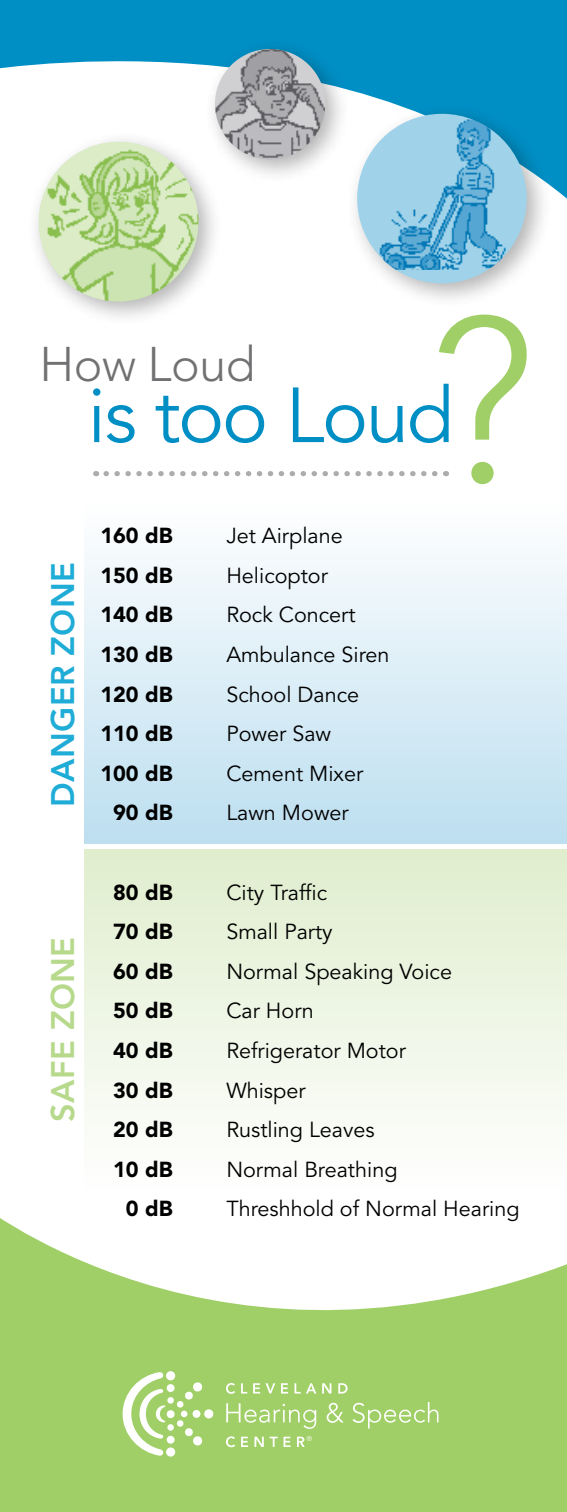
<style>
.page{position:relative;width:567px;height:1512px;background:#fff}
.page>*{position:absolute;margin:0;border:0;box-sizing:border-box;transform-origin:0 0}
.t1{font:300 231.7px "Avenir LT Std";color:#a0cf67}
.t2{font:77.35px "Avenir LT Std";letter-spacing:-.025em;color:#008fc5}
.t3{font:300 48.3px "Avenir LT Std";letter-spacing:-.01em;color:#717073}
.t4{font:800 32.55px "Avenir LT Std";letter-spacing:.01em;color:#1facd6}
.t5{font:800 32.55px "Avenir LT Std";letter-spacing:.01em;color:#b7d98c}
.t6{font:21.7px "Avenir LT Std";color:#000}
.t7{font:900 21.7px "Avenir LT Std";color:#000}
</style>
<div class="page">
<svg style="left:84px;top:850px;width:483px;height:272px"></svg>
<div style="left:84px;top:357px;width:483px;height:487px;background:linear-gradient(to bottom,#fff,#c2e1f1)"></div>
<svg style="left:96px;top:471px;width:339px;height:5px"></svg>
<svg style="left:0;top:1218px;width:567px;height:294px;fill:#a0cf67"></svg>
<svg style="left:226px;top:1402px;width:213px;height:27px;background:#aed67e"></svg>
<svg style="left:226px;top:1383px;width:122px;height:11px"></svg>
<div style="left:167px;top:1410px;width:8px;height:8px;background:#fff;border-radius:50%"></div>
<div style="left:204px;top:1409px;width:9px;height:9px;background:#fff;border-radius:50%"></div>
<svg style="left:177px;top:1382px;width:26px;height:64px"></svg>
<div style="left:167px;top:1424px;width:7px;height:7px;background:#fff;border-radius:50%"></div>
<div style="left:167px;top:1436px;width:8px;height:8px;background:#fff;border-radius:50%"></div>
<div style="left:166px;top:1447px;width:9px;height:10px;background:#fff;border-radius:50%"></div>
<div style="left:167px;top:1397px;width:7px;height:7px;background:#fff;border-radius:50%"></div>
<div style="left:167px;top:1384px;width:8px;height:8px;background:#fff;border-radius:50%"></div>
<div style="left:166px;top:1371px;width:9px;height:9px;background:#fff;border-radius:50%"></div>
<svg style="left:123px;top:1372px;width:42px;height:84px"></svg>
<svg style="left:226px;top:1436px;width:86px;height:11px"></svg>
<svg style="left:0;top:0;width:567px;height:199px;fill:#008fc5"></svg>
<div style="left:26px;top:129px;width:198px;height:198px;background:#000;opacity:.3"></div>
<img style="left:39px;top:142px;width:159px;height:160px">
<div style="left:204px;top:38px;width:147px;height:147px;background:#000;opacity:.3"></div>
<img style="left:215px;top:49px;width:110px;height:110px">
<div style="left:345px;top:101px;width:208px;height:208px;background:#000;opacity:.3"></div>
<div style="left:357px;top:114px;width:170px;height:169px;background:#a0d3ea;border-radius:50%"></div>
<img style="left:375px;top:116px;width:134px;height:153px">
<h1 class="t1" style="left:428px;top:267px;width:109px">?</h1>
<h3 class="t3" style="left:39px;top:335px;width:217px">How Loud</h3>
<h2 class="t2" style="left:87px;top:371px;width:368px">is too Loud</h2>
<h3 class="t4" style="left:44px;top:807px;width:246px;rotate:-90deg">DANGER ZONE</h3>
<h3 class="t5" style="left:44px;top:1122px;width:186px;rotate:-90deg">SAFE ZONE</h3>
<p class="t7" style="left:100px;top:523px;width:74px">160 dB</p>
<p class="t6" style="left:226px;top:523px;width:118px">Jet Airplane</p>
<p class="t7" style="left:100px;top:562px;width:74px">150 dB</p>
<p class="t6" style="left:226px;top:563px;width:103px">Helicoptor</p>
<p class="t7" style="left:100px;top:602px;width:74px">140 dB</p>
<p class="t6" style="left:226px;top:602px;width:131px">Rock Concert</p>
<p class="t7" style="left:100px;top:641px;width:74px">130 dB</p>
<p class="t6" style="left:226px;top:642px;width:165px">Ambulance Siren</p>
<p class="t7" style="left:100px;top:681px;width:74px">120 dB</p>
<p class="t6" style="left:226px;top:682px;width:134px">School Dance</p>
<p class="t7" style="left:100px;top:721px;width:74px">110 dB</p>
<p class="t6" style="left:226px;top:721px;width:106px">Power Saw</p>
<p class="t7" style="left:100px;top:760px;width:74px">100 dB</p>
<p class="t6" style="left:226px;top:761px;width:138px">Cement Mixer</p>
<p class="t7" style="left:113px;top:800px;width:61px">90 dB</p>
<p class="t6" style="left:226px;top:800px;width:124px">Lawn Mower</p>
<p class="t7" style="left:113px;top:879px;width:61px">80 dB</p>
<p class="t6" style="left:226px;top:880px;width:102px">City Traffic</p>
<p class="t7" style="left:113px;top:919px;width:61px">70 dB</p>
<p class="t6" style="left:226px;top:919px;width:108px">Small Party</p>
<p class="t7" style="left:113px;top:958px;width:61px">60 dB</p>
<p class="t6" style="left:226px;top:959px;width:227px">Normal Speaking Voice</p>
<p class="t7" style="left:113px;top:998px;width:61px">50 dB</p>
<p class="t6" style="left:226px;top:999px;width:89px">Car Horn</p>
<p class="t7" style="left:113px;top:1037px;width:61px">40 dB</p>
<p class="t6" style="left:226px;top:1038px;width:181px">Refrigerator Motor</p>
<p class="t7" style="left:113px;top:1077px;width:61px">30 dB</p>
<p class="t6" style="left:226px;top:1078px;width:81px">Whisper</p>
<p class="t7" style="left:113px;top:1117px;width:61px">20 dB</p>
<p class="t6" style="left:226px;top:1117px;width:150px">Rustling Leaves</p>
<p class="t7" style="left:113px;top:1156px;width:61px">10 dB</p>
<p class="t6" style="left:226px;top:1157px;width:173px">Normal Breathing</p>
<p class="t7" style="left:126px;top:1196px;width:48px">0 dB</p>
<p class="t6" style="left:226px;top:1197px;width:295px">Threshhold of Normal Hearing</p>
</div>
